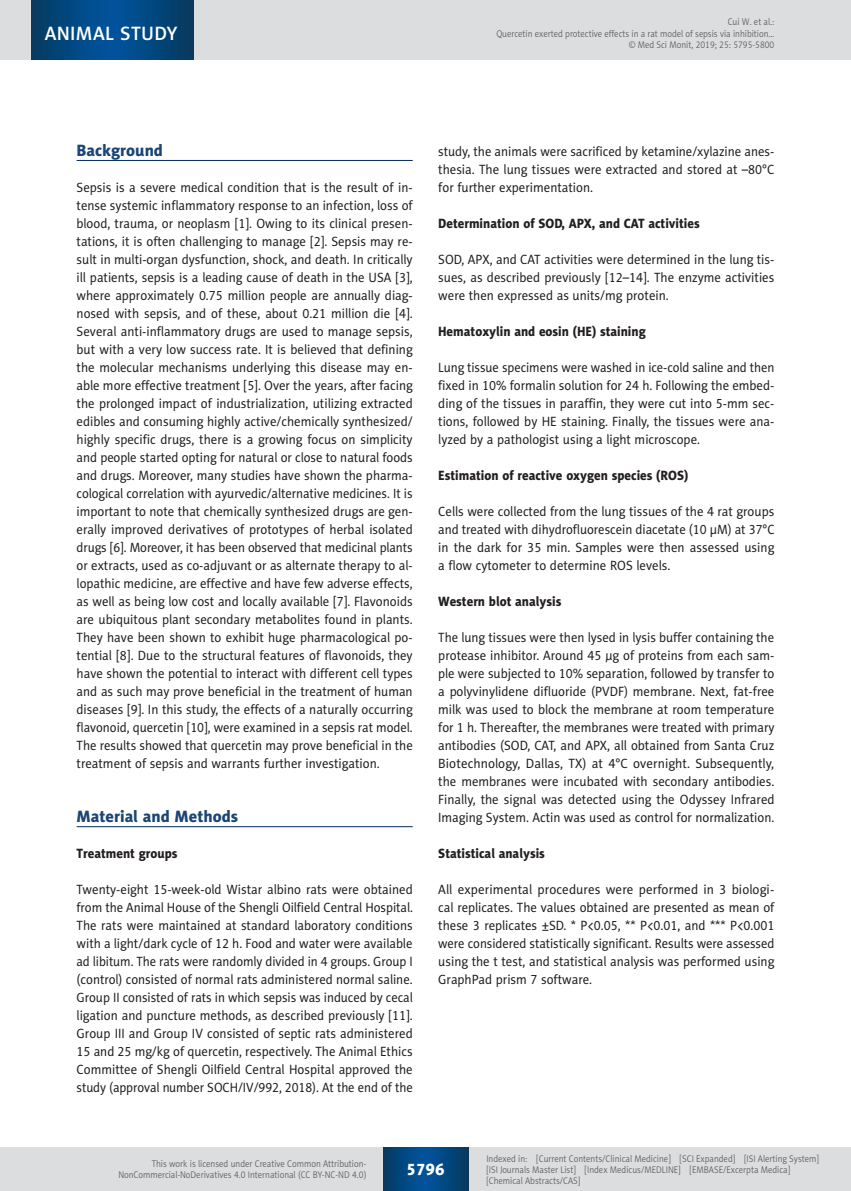
<style>
.page{position:relative;width:851px;height:1191px;background:#fff}
.page>*{position:absolute;margin:0;border:0;box-sizing:border-box;transform-origin:0 0}
.t1{font:19.5px "Naomi Sans EFN Medium";letter-spacing:.015em;color:#fff}
.MSM_Headline_1{font:16.5px "Naomi Sans EFN Heavy";color:#1a4574}
.t2{font:16.5px "Naomi Sans EFN Heavy";color:#fff}
.MSM_Body{font:13.5px/18px "Naomi Sans EFN";color:#231f20;text-align:justify;scale:.95 1}
.MSM_Body-2{font:13.5px/18px "Naomi Sans EFN";color:#231f20;text-align:justify;scale:.96 1}
.MSM_Body-3{font:13.5px/18px "Naomi Sans EFN";color:#231f20;text-align:justify;scale:.93 1}
.MSM_Headline_2{font:13.5px "Naomi Sans EFN Heavy";color:#231f20;scale:.95 1}
.MSM_pagina_sygnatura{font:9.75px/11.2px "Naomi Sans EFN Light";color:#57585a;scale:.9 1}
.MSM_pagina_zywa{font:9.75px/11.2px "Naomi Sans EFN Light";color:#57585a;text-align:right;scale:.9 1}
</style>
<div class="page">
<hr style="left:77px;top:160px;width:335px;height:1px;background:#00295c">
<hr style="left:77px;top:826px;width:335px;height:1px;background:#00295c">
<div style="left:0;top:1148px;width:850px;height:43px;background:#dcdddf"></div>
<svg style="left:383px;top:1147px;width:85px;height:43px;background:#02477e"></svg>
<div style="left:0;top:0;width:850px;height:60px;background:#dcdddf"></div>
<hr style="left:850px;top:0;width:1px;height:60px;background:#dcdddf">
<svg style="left:32px;top:0;width:161px;height:60px;background:#02477f"></svg>
<h1 class="t1" style="left:45px;top:22px;width:134px">ANIMAL STUDY</h1>
<p class="MSM_pagina_zywa" style="left:496px;top:16px;width:310px">Cui W. et al.:<br>Quercetin exerted protective effects in a rat model of sepsis via inhibition…</p>
<p class="MSM_pagina_sygnatura" style="left:628px;top:39px;width:163px">© Med Sci Monit, 2019; 25: 5795-5800</p>
<p class="MSM_Headline_1" style="left:77px;top:140px;width:88px">Background</p>
<p class="MSM_Body" style="left:77px;top:178px;width:355px">Sepsis is a severe medical condition that is the result of in&shy;tense systemic inflammatory response to an infection, loss of blood, trauma, or neoplasm [1]. Owing to its clinical presen&shy;tations, it is often challenging to manage [2]. Sepsis may re&shy;sult in multi-organ dysfunction, shock, and death. In critically ill patients, sepsis is a leading cause of death in the USA [3], where approximately 0.75 million people are annually diag&shy;nosed with sepsis, and of these, about 0.21 million die [4].<br>Several anti-inflammatory drugs are used to manage sepsis, but with a very low success rate. It is believed that defining the molecular mechanisms underlying this disease may en&shy;able more effective treatment [5]. Over the years, after facing the prolonged impact of industrialization, utilizing extracted edibles and consuming highly active/chemically synthesized/ highly specific drugs, there is a growing focus on simplicity and people started opting for natural or close to natural foods and drugs. Moreover, many studies have shown the pharma&shy;cological correlation with ayurvedic/alternative medicines. It is important to note that chemically synthesized drugs are gen&shy;erally improved derivatives of prototypes of herbal isolated drugs [6]. Moreover, it has been observed that medicinal plants or extracts, used as co-adjuvant or as alternate therapy to al&shy;lopathic medicine, are effective and have few adverse effects, as well as being low cost and locally available [7]. Flavonoids are ubiquitous plant secondary metabolites found in plants.<br>They have been shown to exhibit huge pharmacological po&shy;tential [8]. Due to the structural features of flavonoids, they have shown the potential to interact with different cell types and as such may prove beneficial in the treatment of human diseases [9]. In this study, the effects of a naturally occurring flavonoid, quercetin [10], were examined in a sepsis rat model.<br>The results showed that quercetin may prove beneficial in the treatment of sepsis and warrants further investigation.</p>
<p class="MSM_Headline_1" style="left:77px;top:806px;width:163px">Material and Methods</p>
<p class="MSM_Headline_2" style="left:77px;top:845px;width:108px">Treatment groups</p>
<p class="MSM_Body" style="left:77px;top:880px;width:355px">Twenty-eight 15-week-old Wistar albino rats were obtained from the Animal House of the Shengli Oilfield Central Hospital.<br>The rats were maintained at standard laboratory conditions with a light/dark cycle of 12 h. Food and water were available ad libitum. The rats were randomly divided in 4 groups. Group I (control) consisted of normal rats administered normal saline.<br>Group II consisted of rats in which sepsis was induced by cecal ligation and puncture methods, as described previously [11].<br>Group III and Group IV consisted of septic rats administered 15 and 25 mg/kg of quercetin, respectively. The Animal Ethics Committee of Shengli Oilfield Central Hospital approved the study (approval number SOCH/IV/992, 2018). At the end of the</p>
<p class="MSM_Body" style="left:438px;top:142px;width:355px">study, the animals were sacrificed by ketamine/xylazine anes&shy;thesia. The lung tissues were extracted and stored at –80°C for further experimentation.</p>
<p class="MSM_Headline_2" style="left:438px;top:215px;width:277px">Determination of SOD, APX, and CAT activities</p>
<p class="MSM_Body" style="left:438px;top:250px;width:355px">SOD, APX, and CAT activities were determined in the lung tis&shy;sues, as described previously [12–14]. The enzyme activities were then expressed as units/mg protein.</p>
<p class="MSM_Headline_2" style="left:438px;top:323px;width:220px">Hematoxylin and eosin (HE) staining</p>
<p class="MSM_Body-3" style="left:438px;top:358px;width:363px">Lung tissue specimens were washed in ice-cold saline and then fixed in 10% formalin solution for 24 h. Following the embed&shy;ding of the tissues in paraffin, they were cut into 5-mm sec&shy;tions, followed by HE staining. Finally, the tissues were ana&shy;lyzed by a pathologist using a light microscope.</p>
<p class="MSM_Headline_2" style="left:438px;top:467px;width:265px">Estimation of reactive oxygen species (ROS)</p>
<p class="MSM_Body" style="left:438px;top:502px;width:355px">Cells were collected from the lung tissues of the 4 rat groups and treated with dihydrofluorescein diacetate (10 μM) at 37°C in the dark for 35 min. Samples were then assessed using a flow cytometer to determine ROS levels.</p>
<p class="MSM_Headline_2" style="left:438px;top:593px;width:131px">Western blot analysis</p>
<p class="MSM_Body" style="left:438px;top:628px;width:355px">The lung tissues were then lysed in lysis buffer containing the protease inhibitor. Around 45 µg of proteins from each sam&shy;ple were subjected to 10% separation, followed by transfer to a polyvinylidene difluoride (PVDF) membrane. Next, fat-free milk was used to block the membrane at room temperature for 1 h. Thereafter, the membranes were treated with primary antibodies (SOD, CAT, and APX, all obtained from Santa Cruz Biotechnology, Dallas, TX) at 4°C overnight. Subsequently, the membranes were incubated with secondary antibodies.<br>Finally, the signal was detected using the Odyssey Infrared Imaging System. Actin was used as control for normalization.</p>
<p class="MSM_Headline_2" style="left:438px;top:845px;width:114px">Statistical analysis</p>
<p class="MSM_Body-2" style="left:438px;top:880px;width:351px">All experimental procedures were performed in 3 biologi&shy;cal replicates. The values obtained are presented as mean of these 3 replicates ±SD. * P&lt;0.05, ** P&lt;0.01, and *** P&lt;0.001 were considered statistically significant. Results were assessed using the t test, and statistical analysis was performed using GraphPad prism 7 software.</p>
<p class="MSM_pagina_sygnatura" style="left:118px;top:1158px;width:277px;text-align:right">This work is licensed under Creative Common Attribution-<br>NonCommercial-NoDerivatives 4.0 International (CC BY-NC-ND 4.0)</p>
<p class="t2" style="left:406px;top:1159px;width:40px">5796</p>
<p class="MSM_pagina_sygnatura" style="left:486px;top:1152px;width:371px">Indexed in: [Current Contents/Clinical Medicine] [SCI Expanded] [ISI Alerting System] [ISI Journals Master List] [Index Medicus/MEDLINE] [EMBASE/Excerpta Medica] [Chemical Abstracts/CAS]</p>
</div>
